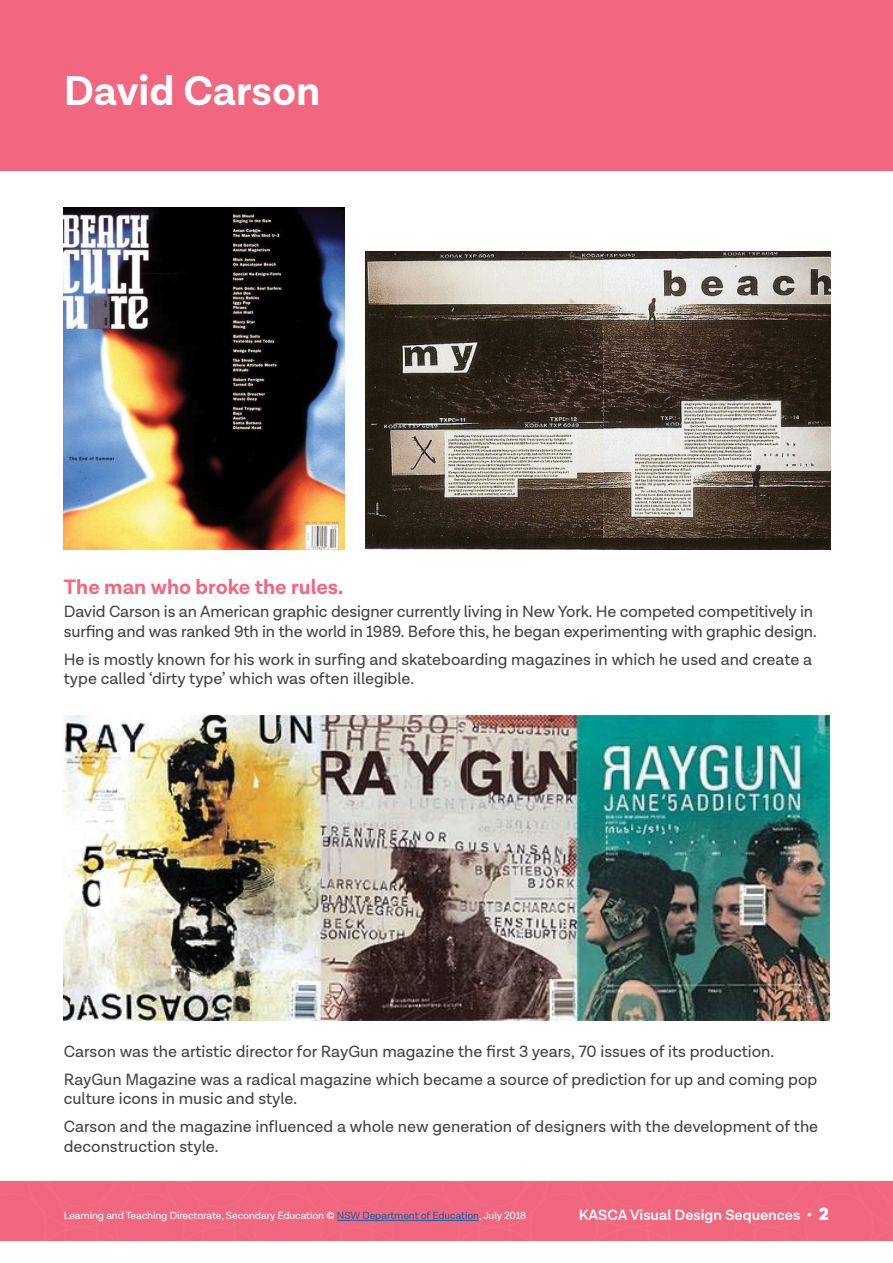
<style>
.page{position:relative;width:893px;height:1263px;background:#fff}
.page>*{position:absolute;margin:0;border:0;box-sizing:border-box;transform-origin:0 0}
.t1{font:700 42px "Lota Grotesque";color:#fff}
.t2{font:700 21px "Lota Grotesque";color:#f16780}
.t3{font:16.5px/19.5px "Lota Grotesque";color:#414042}
.t4{font:600 15px "Lota Grotesque";color:#fff}
.t5{font:10.5px "Lota Grotesque";letter-spacing:-.01em;color:#fff}
.s1{color:#215e9e}
.s2{font-weight:900;font-size:18px}
</style>
<div class="page">
<div style="left:0;top:1181px;width:893px;height:59px;background:#f16780"></div>
<hr style="left:337px;top:1220px;width:142px;height:1px;background:#215e9e">
<div style="left:0;top:0;width:893px;height:171px;background:#f16780"></div>
<img style="left:64px;top:208px;width:280px;height:341px">
<img style="left:64px;top:715px;width:765px;height:305px">
<img style="left:366px;top:252px;width:464px;height:297px">
<h1 class="t1" style="left:64px;top:67px;width:258px">David Carson</h1>
<p class="t2" style="left:64px;top:574px;width:281px">The man who broke the rules.</p>
<p class="t3" style="left:64px;top:602px;width:754px">David Carson is an American graphic designer currently living in New York. He competed competitively in surfing and was ranked 9th in the world in 1989. Before this, he began experimenting with graphic design.</p>
<p class="t3" style="left:64px;top:650px;width:750px">He is mostly known for his work in surfing and skateboarding magazines in which he used and create a type called ‘dirty type’ which was often illegible.</p>
<p class="t3" style="left:64px;top:1037px;width:755px;line-height:28px">Carson was the artistic director for RayGun magazine the first 3 years, 70 issues of its production.<br>RayGun Magazine was a radical magazine which became a source of prediction for up and coming pop</p>
<p class="t3" style="left:64px;top:1085px;width:756px;line-height:28px">culture icons in music and style.<br>Carson and the magazine influenced a whole new generation of designers with the development of the</p>
<p class="t3" style="left:64px;top:1137px;width:156px">deconstruction style.</p>
<p class="t5" style="left:64px;top:1210px;width:464px">Learning and Teaching Directorate, Secondary Education © <span class="s1">NSW Department of Education</span>, July 2018</p>
<p class="t4" style="left:579px;top:1206px;width:252px">KASCA Visual Design Sequences • <span class="s2">2</span></p>
</div>
